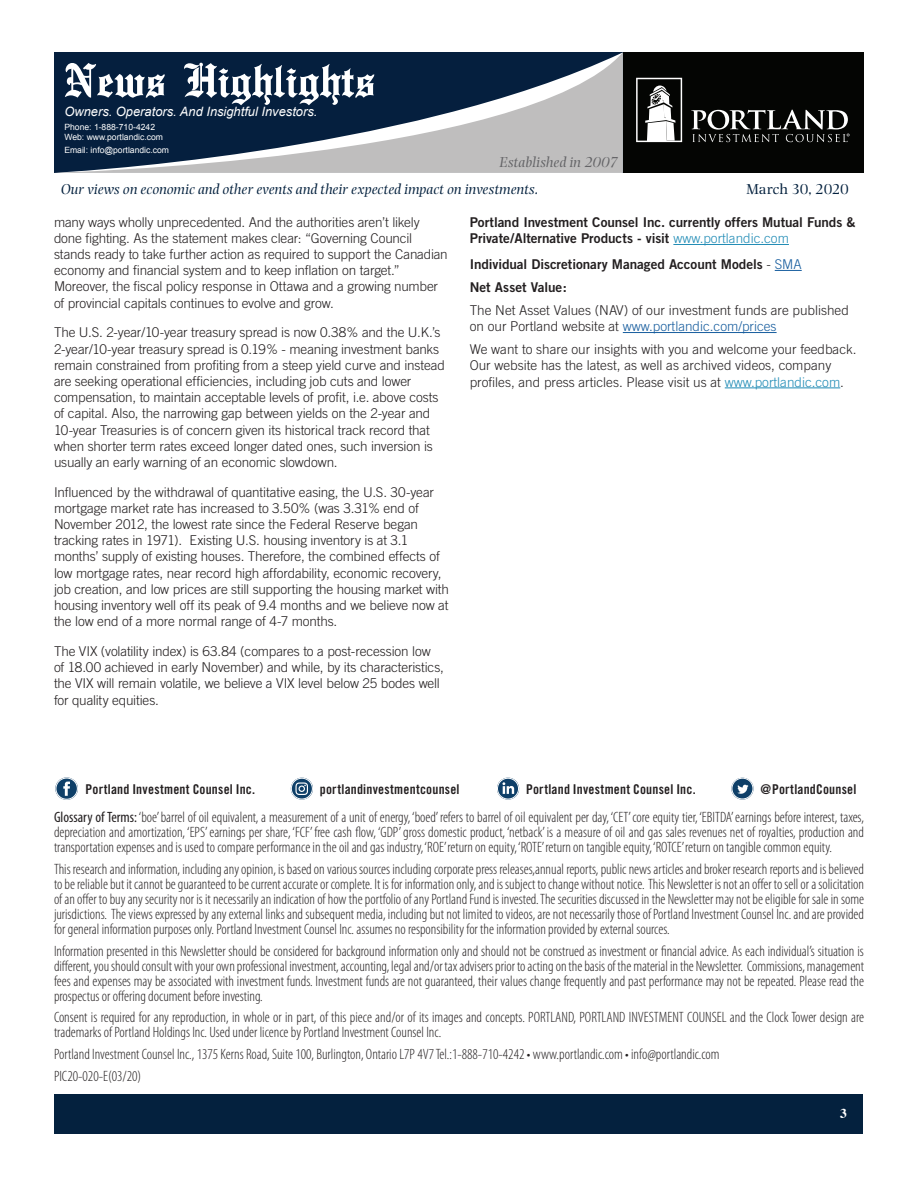
<style>
.page{position:relative;width:918px;height:1188px;background:#fff}
.page>*{position:absolute;margin:0;border:0;box-sizing:border-box;transform-origin:0 0}
.t1{font:500 51px "English Towne";color:#fff}
.Disclaimer_text{font:300 condensed 15px/15px "Myriad Pro";color:#231f20;text-align:justify}
.t2{font:italic 15px "Photina";color:#04213e}
.t3{font:italic 15px "Photina";color:#636366}
.t4{font:15px "Photina";letter-spacing:-.015em;color:#04213e}
.Article_-_Body{font:300 13.5px/16.2px "Trade Gothic";letter-spacing:-.01em;color:#231f20}
.Article_-_Body-2{font:13.5px/16.2px "Trade Gothic Bold Two";letter-spacing:-.005em;color:#231f20}
.Body_-_Bullets{font:13.5px "Trade Gothic Bold Cond Twenty";letter-spacing:.015em;color:#231f20}
.t5{font:700 13.5px "Times";color:#fff}
.t6{font:italic 12.9px "Arial";color:#fff}
.t7{font:8.55px/10.4px "Arial";color:#fff}
.s1{font-family:"Trade Gothic";font-weight:300;color:#218cb6}
.s2{font-family:"Trade Gothic";font-weight:300}
.s3{font-family:"Trade Gothic";font-weight:300;color:#175d9e}
.s4{color:#175d9e}
.s5{color:#218cb6}
.s6{font-weight:400}
</style>
<div class="page">
<div style="left:606px;top:52px;width:258px;height:121px;background:#040503"></div>
<div style="left:55px;top:1094px;width:808px;height:39px;background:#04213e"></div>
<svg style="left:54px;top:53px;width:569px;height:120px;background:#4d5d71"></svg>
<svg style="left:636px;top:78px;width:46px;height:64px"></svg>
<svg style="left:691px;top:110px;width:159px;height:32px"></svg>
<hr style="left:673px;top:244px;width:116px;height:1px;background:#218cb6">
<svg style="left:775px;top:270px;width:27px;height:1px"></svg>
<hr style="left:623px;top:332px;width:154px;height:1px;background:#175d9e">
<hr style="left:725px;top:388px;width:115px;height:1px;background:#218cb6">
<svg style="left:731px;top:778px;width:23px;height:22px"></svg>
<svg style="left:737px;top:785px;width:12px;height:9px"></svg>
<div style="left:732px;top:778px;width:21px;height:21px;border:1px solid #fff;border-radius:50%"></div>
<svg style="left:497px;top:778px;width:22px;height:22px"></svg>
<div style="left:497px;top:778px;width:22px;height:21px;border:1px solid #fff;border-radius:50%"></div>
<svg style="left:55px;top:778px;width:23px;height:22px"></svg>
<div style="left:56px;top:778px;width:22px;height:21px;border:1px solid #fff;border-radius:50%"></div>
<svg style="left:291px;top:778px;width:22px;height:22px"></svg>
<h1 class="t1" style="left:64px;top:51px;width:312px">News Highlights</h1>
<p class="t6" style="left:64px;top:103px;width:255px">Owners. Operators. And Insightful Investors.</p>
<p class="t7" style="left:64px;top:122px;width:100px">Phone: 1-888-710-4242<br>Web: www.portlandic.com</p>
<p class="t7" style="left:64px;top:145px;width:106px">Email: info@portlandic.com</p>
<p class="t3" style="left:499px;top:153px;width:120px">Established in 2007</p>
<p class="t2" style="left:61px;top:181px;width:479px">Our views on economic and other events and their expected impact on investments.</p>
<p class="t4" style="left:747px;top:180px;width:104px">March 30, 2020</p>
<p class="Article_-_Body" style="left:54px;top:214px;width:395px">many ways wholly unprecedented. And the authorities aren’t likely done fighting. As the statement makes clear: “Governing Council stands ready to take further action as required to support the Canadian economy and financial system and to keep inflation on target.” Moreover, the fiscal policy response in Ottawa and a growing number of provincial capitals continues to evolve and grow.</p>
<p class="Article_-_Body" style="left:54px;top:324px;width:392px">The U.S. 2-year/10-year treasury spread is now 0.38% and the U.K.’s 2-year/10-year treasury spread is 0.19% - meaning investment banks remain constrained from profiting from a steep yield curve and instead are seeking operational efficiencies, including job cuts and lower compensation, to maintain acceptable levels of profit, i.e. above costs of capital. Also, the narrowing gap between yields on the 2-year and 10-year Treasuries is of concern given its historical track record that when shorter term rates exceed longer dated ones, such inversion is usually an early warning of an economic slowdown.</p>
<p class="Article_-_Body" style="left:54px;top:484px;width:397px">Influenced by the withdrawal of quantitative easing, the U.S. 30-year mortgage market rate has increased to 3.50% (was 3.31% end of November 2012, the lowest rate since the Federal Reserve began tracking rates in 1971). Existing U.S. housing inventory is at 3.1 months’ supply of existing houses. Therefore, the combined effects of low mortgage rates, near record high affordability, economic recovery, job creation, and low prices are still supporting the housing market with housing inventory well off its peak of 9.4 months and we believe now at the low end of a more normal range of 4-7 months.</p>
<p class="Article_-_Body" style="left:54px;top:643px;width:391px">The VIX (volatility index) is 63.84 (compares to a post-recession low of 18.00 achieved in early November) and while, by its characteristics, the VIX will remain volatile, we believe a VIX level below 25 bodes well for quality equities.</p>
<p class="Article_-_Body-2" style="left:470px;top:214px;width:387px">Portland Investment Counsel Inc. currently offers Mutual Funds &amp;<br>Private/Alternative Products - visit <span class="s1">www.portlandic.com</span></p>
<p class="Article_-_Body-2" style="left:470px;top:256px;width:333px">Individual Discretionary Managed Account Models <span class="s2">-</span> <span class="s3">SMA</span></p>
<p class="Article_-_Body-2" style="left:470px;top:279px;width:99px">Net Asset Value:</p>
<p class="Article_-_Body" style="left:470px;top:302px;width:381px">The Net Asset Values (NAV) of our investment funds are published on our Portland website at <span class="s4">www.portlandic.com/prices</span></p>
<p class="Article_-_Body" style="left:470px;top:341px;width:388px">We want to share our insights with you and welcome your feedback.<br>Our website has the latest, as well as archived videos, company profiles, and press articles. Please visit us at <span class="s5">www.portlandic.com</span>.</p>
<p class="Body_-_Bullets" style="left:86px;top:781px;width:171px">Portland Investment Counsel Inc.</p>
<p class="Body_-_Bullets" style="left:320px;top:781px;width:141px">portlandinvestmentcounsel</p>
<p class="Body_-_Bullets" style="left:526px;top:781px;width:171px">Portland Investment Counsel Inc.</p>
<p class="Body_-_Bullets" style="left:760px;top:781px;width:97px">@PortlandCounsel</p>
<p class="Disclaimer_text" style="left:54px;top:809px;width:812px"><span class="s6">Glossary of Terms:</span> ‘boe’ barrel of oil equivalent, a measurement of a unit of energy, ‘boed’ refers to barrel of oil equivalent per day, ‘CET’ core equity tier, ‘EBITDA’ earnings before interest, taxes, depreciation and amortization, ‘EPS’ earnings per share, ‘FCF’ free cash flow, ‘GDP’ gross domestic product, ‘netback’ is a measure of oil and gas sales revenues net of royalties, production and transportation expenses and is used to compare performance in the oil and gas industry, ‘ROE’ return on equity, ‘ROTE’ return on tangible equity, ‘ROTCE’ return on tangible common equity.</p>
<p class="Disclaimer_text" style="left:54px;top:861px;width:812px">This research and information, including any opinion, is based on various sources including corporate press releases,annual reports, public news articles and broker research reports and is believed to be reliable but it cannot be guaranteed to be current accurate or complete. It is for information only, and is subject to change without notice. This Newsletter is not an offer to sell or a solicitation of an offer to buy any security nor is it necessarily an indication of how the portfolio of any Portland Fund is invested. The securities discussed in the Newsletter may not be eligible for sale in some jurisdictions. The views expressed by any external links and subsequent media, including but not limited to videos, are not necessarily those of Portland Investment Counsel Inc. and are provided for general information purposes only. Portland Investment Counsel Inc. assumes no responsibility for the information provided by external sources.</p>
<p class="Disclaimer_text" style="left:54px;top:943px;width:812px">Information presented in this Newsletter should be considered for background information only and should not be construed as investment or financial advice. As each individual’s situation is different, you should consult with your own professional investment, accounting, legal and/or tax advisers prior to acting on the basis of the material in the Newsletter. Commissions, management fees and expenses may be associated with investment funds. Investment funds are not guaranteed, their values change frequently and past performance may not be repeated. Please read the prospectus or offering document before investing.</p>
<p class="Disclaimer_text" style="left:54px;top:1010px;width:812px">Consent is required for any reproduction, in whole or in part, of this piece and/or of its images and concepts. PORTLAND, PORTLAND INVESTMENT COUNSEL and the Clock Tower design are trademarks of Portland Holdings Inc. Used under licence by Portland Investment Counsel Inc.</p>
<p class="Disclaimer_text" style="left:54px;top:1046px;width:667px">Portland Investment Counsel Inc., 1375 Kerns Road, Suite 100, Burlington, Ontario L7P 4V7 Tel.:1-888-710-4242 • www.portlandic.com • info@portlandic.com</p>
<p class="Disclaimer_text" style="left:54px;top:1068px;width:89px">PIC20-020-E(03/20)</p>
<p class="t5" style="left:840px;top:1100px;width:8px">3</p>
</div>
